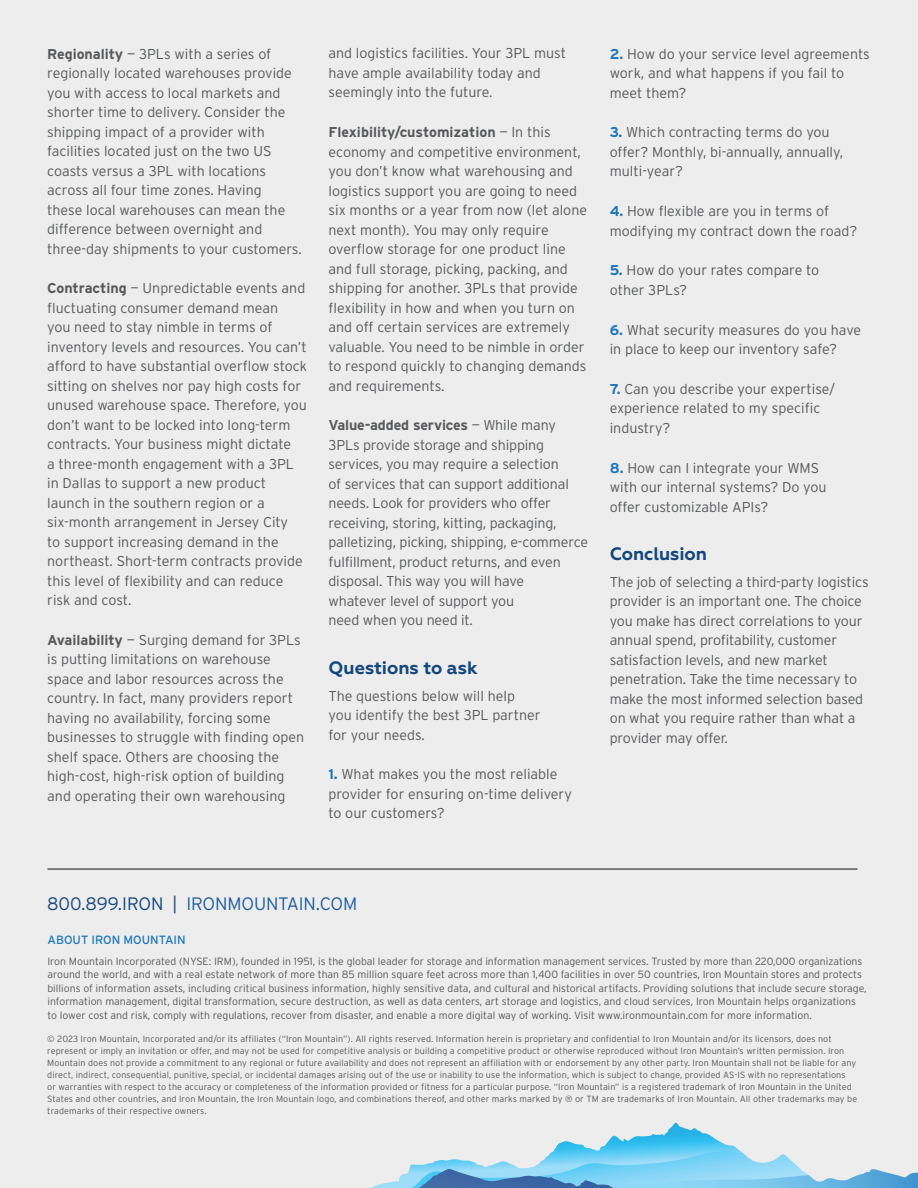
<style>
.page{position:relative;width:918px;height:1188px;background:#ededed}
.page>*{position:absolute;margin:0;border:0;box-sizing:border-box;transform-origin:0 0}
.t1{font:300 18px "Interstate";letter-spacing:-.01em;color:#215e9e}
.t2{font:700 18px "Geometria";color:#14477d}
.t3{font:300 14.25px/19.5px "Interstate";color:#58595b}
.t4{font:12px "Interstate";color:#1c75bc}
.t5{font:300 10.5px/13.5px "Interstate";color:#58595b}
.t6{font:300 9px/12px "Interstate";letter-spacing:.01em;color:#58595b}
.s1{font-weight:700}
.s2{font-weight:700;color:#1c75bc}
.s3{color:#14477d}
</style>
<div class="page">
<hr style="left:47px;top:868px;width:810px;height:2px;background:#58595b">
<svg style="left:371px;top:1123px;width:547px;height:65px"></svg>
<p class="t3" style="left:47px;top:44px;width:256px"><span class="s1">Regionality</span> — 3PLs with a series of regionally located warehouses provide you with access to local markets and shorter time to delivery. Consider the shipping impact of a provider with facilities located just on the two US coasts versus a 3PL with locations across all four time zones. Having<br>these local warehouses can mean the difference between overnight and three-day shipments to your customers.</p>
<p class="t3" style="left:47px;top:278px;width:261px"><span class="s1">Contracting</span> — Unpredictable events and fluctuating consumer demand mean<br>you need to stay nimble in terms of inventory levels and resources. You can’t afford to have substantial overflow stock sitting on shelves nor pay high costs for unused warehouse space. Therefore, you don’t want to be locked into long-term contracts. Your business might dictate<br>a three-month engagement with a 3PL in Dallas to support a new product launch in the southern region or a six-month arrangement in Jersey City<br>to support increasing demand in the northeast. Short-term contracts provide this level of flexibility and can reduce risk and cost.</p>
<p class="t3" style="left:47px;top:630px;width:259px"><span class="s1">Availability</span> — Surging demand for 3PLs is putting limitations on warehouse space and labor resources across the country. In fact, many providers report having no availability, forcing some businesses to struggle with finding open shelf space. Others are choosing the high-cost, high-risk option of building and operating their own warehousing</p>
<p class="t3" style="left:329px;top:44px;width:239px">and logistics facilities. Your 3PL must have ample availability today and seemingly into the future.</p>
<p class="t3" style="left:329px;top:122px;width:260px"><span class="s1">Flexibility/customization</span> — In this economy and competitive environment, you don’t know what warehousing and logistics support you are going to need six months or a year from now (let alone next month). You may only require overflow storage for one product line and full storage, picking, packing, and shipping for another. 3PLs that provide flexibility in how and when you turn on and off certain services are extremely valuable. You need to be nimble in order to respond quickly to changing demands and requirements.</p>
<p class="t3" style="left:329px;top:415px;width:261px"><span class="s1">Value-added services</span> — While many 3PLs provide storage and shipping services, you may require a selection<br>of services that can support additional needs. Look for providers who offer receiving, storing, kitting, packaging, palletizing, picking, shipping, e-commerce fulfillment, product returns, and even disposal. This way you will have<br>whatever level of support you<br>need when you need it.</p>
<p class="t2" style="left:328px;top:657px;width:151px">Questions to ask</p>
<p class="t3" style="left:328px;top:686px;width:214px">The questions below will help you identify the best 3PL partner for your needs.</p>
<p class="t3" style="left:328px;top:764px;width:245px"><span class="s2">1.</span> What makes you the most reliable provider for ensuring on-time delivery to our customers?</p>
<p class="t3" style="left:610px;top:44px;width:262px"><span class="s2">2.</span> How do your service level agreements work, and what happens if you fail to meet them?</p>
<p class="t3" style="left:610px;top:122px;width:235px"><span class="s2">3.</span> Which contracting terms do you offer? Monthly, bi-annually, annually, multi-year?</p>
<p class="t3" style="left:610px;top:201px;width:249px"><span class="s2">4.</span> How flexible are you in terms of modifying my contract down the road?</p>
<p class="t3" style="left:610px;top:260px;width:211px"><span class="s2">5.</span> How do your rates compare to other 3PLs?</p>
<p class="t3" style="left:610px;top:320px;width:253px"><span class="s2">6.</span> What security measures do you have in place to keep our inventory safe?</p>
<p class="t3" style="left:610px;top:379px;width:227px"><span class="s2">7.</span> Can you describe your expertise/ experience related to my specific industry?</p>
<p class="t3" style="left:610px;top:458px;width:218px"><span class="s2">8.</span> How can I integrate your WMS with our internal systems? Do you offer customizable APIs?</p>
<p class="t2" style="left:610px;top:543px;width:99px">Conclusion</p>
<p class="t3" style="left:610px;top:572px;width:260px">The job of selecting a third-party logistics provider is an important one. The choice you make has direct correlations to your annual spend, profitability, customer satisfaction levels, and new market penetration. Take the time necessary to make the most informed selection based on what you require rather than what a provider may offer.</p>
<p class="t1" style="left:47px;top:894px;width:311px"><span class="s3">800.899.IRON |</span> IRONMOUNTAIN.COM</p>
<p class="t4" style="left:47px;top:933px;width:140px">ABOUT IRON MOUNTAIN</p>
<p class="t5" style="left:47px;top:954px;width:821px">Iron Mountain Incorporated (NYSE: IRM), founded in 1951, is the global leader for storage and information management services. Trusted by more than 220,000 organizations around the world, and with a real estate network of more than 85 million square feet across more than 1,400 facilities in over 50 countries, Iron Mountain stores and protects billions of information assets, including critical business information, highly sensitive data, and cultural and historical artifacts. Providing solutions that include secure storage, information management, digital transformation, secure destruction, as well as data centers, art storage and logistics, and cloud services, Iron Mountain helps organizations to lower cost and risk, comply with regulations, recover from disaster, and enable a more digital way of working. Visit www.ironmountain.com for more information.</p>
<p class="t6" style="left:47px;top:1033px;width:811px">© 2023 Iron Mountain, Incorporated and/or its affiliates (“Iron Mountain”). All rights reserved. Information herein is proprietary and confidential to Iron Mountain and/or its licensors, does not represent or imply an invitation or offer, and may not be used for competitive analysis or building a competitive product or otherwise reproduced without Iron Mountain’s written permission. Iron Mountain does not provide a commitment to any regional or future availability and does not represent an affiliation with or endorsement by any other party. Iron Mountain shall not be liable for any direct, indirect, consequential, punitive, special, or incidental damages arising out of the use or inability to use the information, which is subject to change, provided AS-IS with no representations<br>or warranties with respect to the accuracy or completeness of the information provided or fitness for a particular purpose. “Iron Mountain” is a registered trademark of Iron Mountain in the United States and other countries, and Iron Mountain, the Iron Mountain logo, and combinations thereof, and other marks marked by ® or TM are trademarks of Iron Mountain. All other trademarks may be trademarks of their respective owners.</p>
</div>
